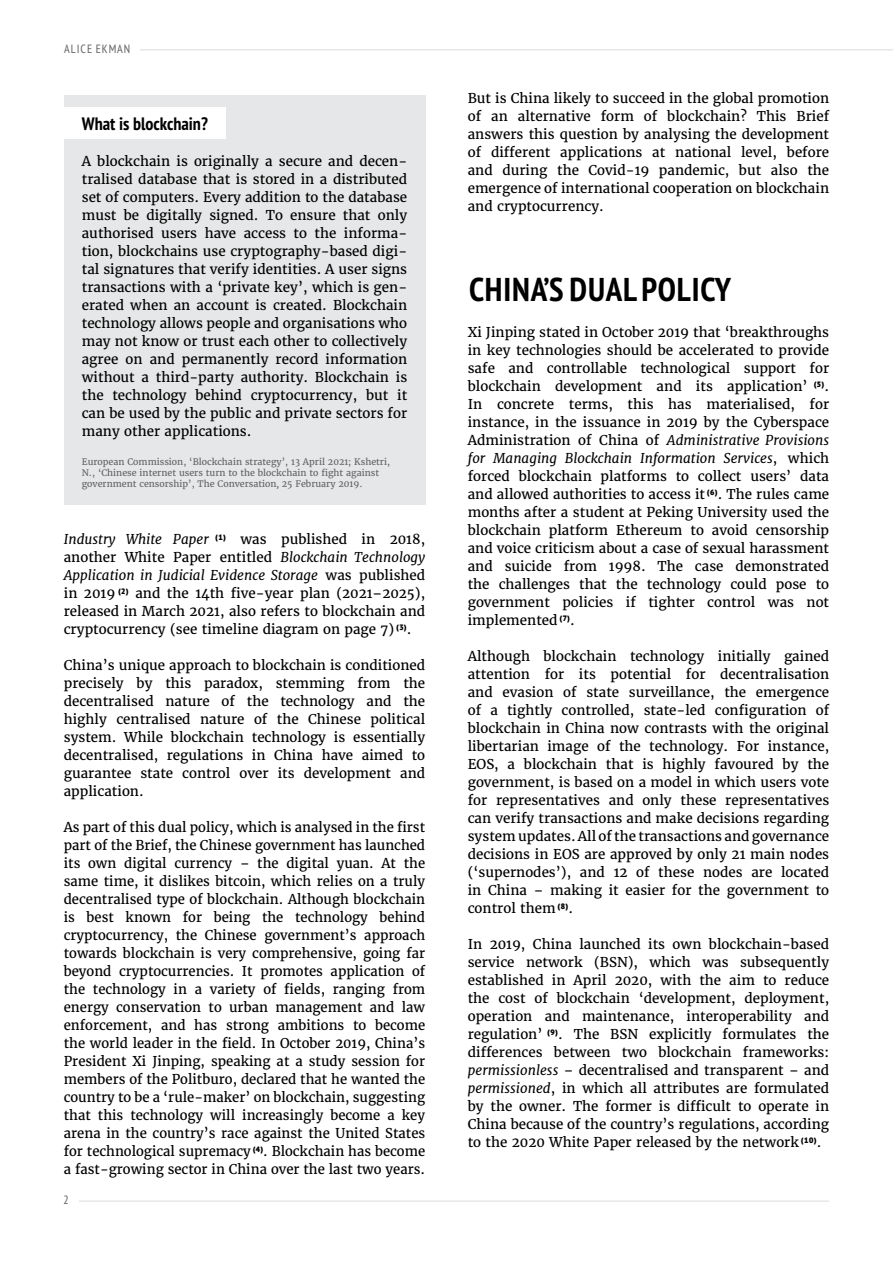
<style>
.page{position:relative;width:893px;height:1263px;background:#fff}
.page>*{position:absolute;margin:0;border:0;box-sizing:border-box;transform-origin:0 0}
._4_1_header{font:700 condensed 33px "PT Sans Pro";letter-spacing:.025em;color:#000}
._8_1_text_box_header{font:700 condensed 18px "PT Sans Pro";color:#000}
._4_body{font:13.5px/18px "Merriweather";color:#000;text-align:justify}
._0_5_running_header{font:condensed 12px "PT Sans Pro";letter-spacing:.08em;color:#636466}
._9_2_references_body{font:9px/10.8px "Merriweather";color:#636466}
.s1{font-style:italic}
</style>
<div class="page">
<hr style="left:64px;top:1200px;width:765px;height:2px;background:#e6e7e8">
<hr style="left:64px;top:49px;width:829px;height:2px;background:#e6e7e8">
<div style="left:64px;top:1193px;width:15px;height:13px;background:#fff"></div>
<div style="left:55px;top:34px;width:84px;height:30px;background:#fff"></div>
<div style="left:64px;top:95px;width:361px;height:410px;background:#e6e7e8"></div>
<div style="left:64px;top:107px;width:162px;height:32px;background:#fff"></div>
<p class="_0_5_running_header" style="left:64px;top:41px;width:68px">ALICE EKMAN</p>
<p class="_8_1_text_box_header" style="left:82px;top:112px;width:128px">What is blockchain?</p>
<p class="_4_body" style="left:82px;top:152px;width:327px">A blockchain is originally a secure and decen&shy;tralised database that is stored in a distributed set of computers. Every addition to the database must be digitally signed. To ensure that only authorised users have access to the informa&shy;tion, blockchains use cryptography-based digi&shy;tal signatures that verify identities. A user signs transactions with a ‘private key’, which is gen&shy;erated when an account is created. Blockchain technology allows people and organisations who may not know or trust each other to collectively agree on and permanently record information without a third-party authority. Blockchain is the technology behind cryptocurrency, but it can be used by the public and private sectors for many other applications.</p>
<p class="_9_2_references_body" style="left:82px;top:456px;width:310px">European Commission, ‘Blockchain strategy’, 13 April 2021; Kshetri,<br>N., ‘Chinese internet users turn to the blockchain to fight against government censorship’, The Conversation<span class="s1">,</span> 25 February 2019.</p>
<p class="_4_body" style="left:64px;top:530px;width:363px"><span class="s1">Industry White Paper</span> <sup>(1)</sup> was published in 2018, another White Paper entitled <span class="s1">Blockchain Technology Application in Judicial Evidence Storage</span> was published in 2019 <sup>(2)</sup> and the 14th five-year plan (2021–2025), released in March 2021, also refers to blockchain and cryptocurrency (see timeline diagram on page 7) <sup>(3)</sup>.</p>
<p class="_4_body" style="left:64px;top:656px;width:363px">China’s unique approach to blockchain is conditioned precisely by this paradox, stemming from the decentralised nature of the technology and the highly centralised nature of the Chinese political system. While blockchain technology is essentially decentralised, regulations in China have aimed to guarantee state control over its development and application.</p>
<p class="_4_body" style="left:64px;top:818px;width:363px">As part of this dual policy, which is analysed in the first part of the Brief, the Chinese government has launched its own digital currency – the digital yuan. At the same time, it dislikes bitcoin, which relies on a truly decentralised type of blockchain. Although blockchain is best known for being the technology behind cryptocurrency, the Chinese government’s approach towards blockchain is very comprehensive, going far beyond cryptocurrencies. It promotes application of the technology in a variety of fields, ranging from energy conservation to urban management and law enforcement, and has strong ambitions to become the world leader in the field. In October 2019, China’s President Xi Jinping, speaking at a study session for members of the Politburo, declared that he wanted the country to be a ‘rule-maker’ on blockchain, suggesting that this technology will increasingly become a key arena in the country’s race against the United States for technological supremacy <sup>(4)</sup>. Blockchain has become a fast-growing sector in China over the last two years.</p>
<p class="_0_5_running_header" style="left:64px;top:1192px;width:6px">2</p>
<p class="_4_body" style="left:468px;top:89px;width:363px">But is China likely to succeed in the global promotion of an alternative form of blockchain? This Brief answers this question by analysing the development of different applications at national level, before and during the Covid-19 pandemic, but also the emergence of international cooperation on blockchain and cryptocurrency.</p>
<p class="_4_1_header" style="left:469px;top:268px;width:263px">CHINA’S DUAL POLICY</p>
<p class="_4_body" style="left:468px;top:323px;width:363px">Xi Jinping stated in October 2019 that ‘breakthroughs in key technologies should be accelerated to provide safe and controllable technological support for blockchain development and its application’ <sup>(5)</sup>.<br>In concrete terms, this has materialised, for instance, in the issuance in 2019 by the Cyberspace Administration of China of <span class="s1">Administrative Provisions for Managing Blockchain Information Services</span>, which forced blockchain platforms to collect users’ data and allowed authorities to access it <sup>(6)</sup>. The rules came months after a student at Peking University used the blockchain platform Ethereum to avoid censorship and voice criticism about a case of sexual harassment and suicide from 1998. The case demonstrated the challenges that the technology could pose to government policies if tighter control was not implemented <sup>(7)</sup>.</p>
<p class="_4_body" style="left:468px;top:647px;width:363px">Although blockchain technology initially gained attention for its potential for decentralisation and evasion of state surveillance, the emergence of a tightly controlled, state-led configuration of blockchain in China now contrasts with the original libertarian image of the technology. For instance, EOS, a blockchain that is highly favoured by the government, is based on a model in which users vote for representatives and only these representatives can verify transactions and make decisions regarding system updates. All of the transactions and governance decisions in EOS are approved by only 21 main nodes (‘supernodes’), and 12 of these nodes are located in China – making it easier for the government to control them <sup>(8)</sup>.</p>
<p class="_4_body" style="left:468px;top:935px;width:363px">In 2019, China launched its own blockchain-based service network (BSN), which was subsequently established in April 2020, with the aim to reduce the cost of blockchain ‘development, deployment, operation and maintenance, interoperability and regulation’ <sup>(9)</sup>. The BSN explicitly formulates the differences between two blockchain frameworks: <span class="s1">permissionless</span> – decentralised and transparent – and <span class="s1">permissioned</span>, in which all attributes are formulated by the owner. The former is difficult to operate in China because of the country’s regulations, according to the 2020 White Paper released by the network <sup>(10)</sup>.</p>
</div>
